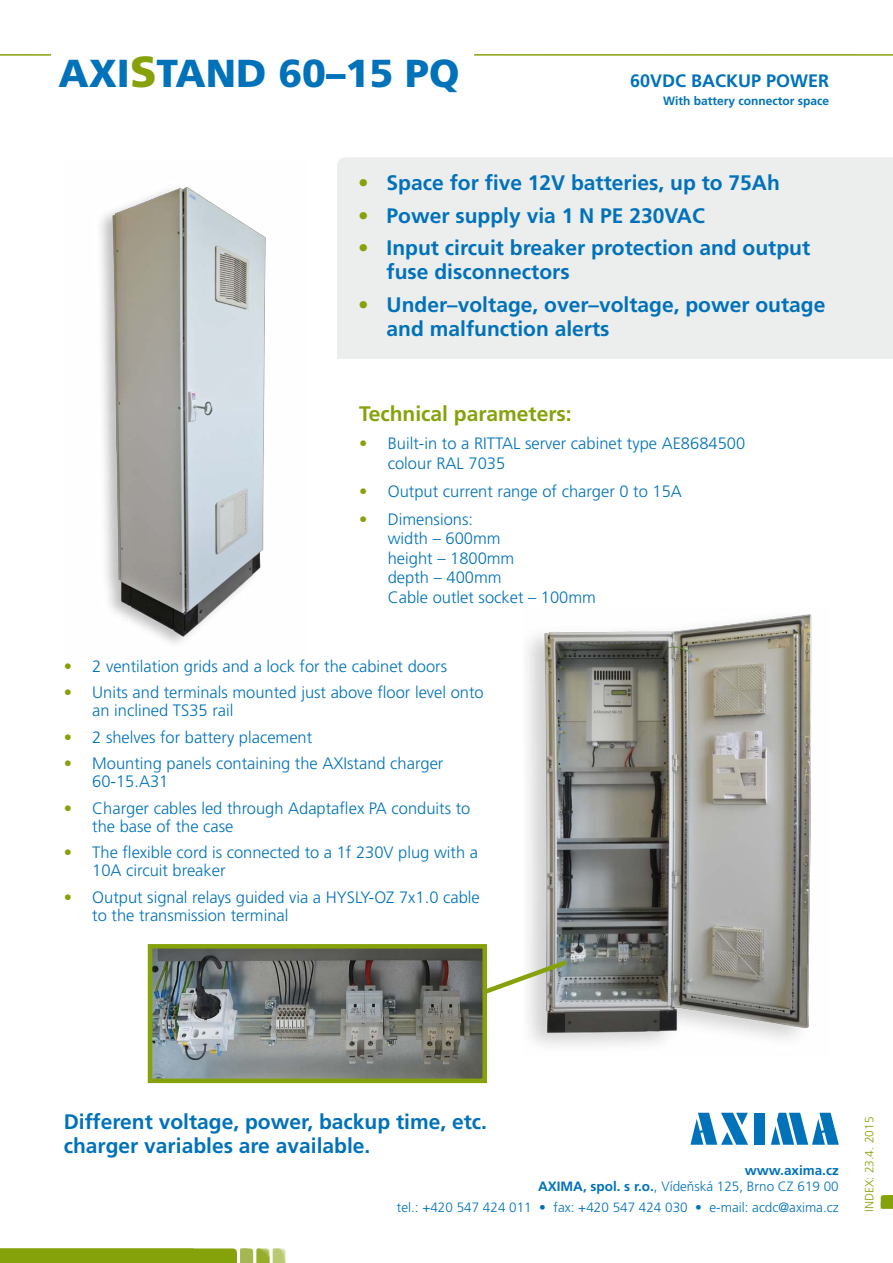
<style>
.page{position:relative;width:893px;height:1263px;background:#fff}
.page>*{position:absolute;margin:0;border:0;box-sizing:border-box;transform-origin:0 0}
.t1{font:900 39px "Frutiger CE";color:#0072ba}
.t2{font:700 21px/24px "Frutiger CE";color:#0072ba}
.t3{font:700 21px "Frutiger CE";color:#86a20b}
.t4{font:700 18px "Frutiger CE";color:#0072ba}
.t5{font:300 16.5px/19.5px "Frutiger CE";color:#0072ba}
.t6{font:300 13.5px "Frutiger CE";color:#0072ba}
.t7{font:700 13.5px/16.2px "Frutiger CE";color:#0072ba;text-align:right}
.t8{font:700 12px "Frutiger CE";color:#0072ba}
.t9{font:300 12px "Frutiger CE";color:#86a20b}
.s1{font-size:43.5px;color:#86a20b}
.s2{color:#86a20b}
.s3{font-weight:300}
</style>
<div class="page">
<div style="left:337px;top:194px;width:556px;height:165px;background:#eceded"></div>
<div style="left:337px;top:157px;width:556px;height:37px;background:#eceded"></div>
<svg style="left:690px;top:1113px;width:58px;height:32px"></svg>
<div style="left:754px;top:1113px;width:11px;height:32px;background:#0072ba"></div>
<svg style="left:771px;top:1113px;width:68px;height:32px"></svg>
<svg style="left:881px;top:1195px;width:12px;height:13px"></svg>
<svg style="left:0;top:1248px;width:286px;height:15px;background:#91aa22"></svg>
<hr style="left:0;top:54px;width:51px;height:2px;background:#86a20b">
<hr style="left:474px;top:54px;width:419px;height:2px;background:#86a20b">
<img style="left:527px;top:614px;width:285px;height:432px">
<svg style="left:487px;top:957px;width:85px;height:64px"></svg>
<img style="left:100px;top:187px;width:166px;height:457px">
<img style="left:153px;top:949px;width:329px;height:129px">
<div style="left:148px;top:944px;width:339px;height:139px;border:4px solid #86a20b"></div>
<h1 class="t1" style="left:58px;top:50px;width:402px">AXI<span class="s1">S</span>TAND 60–15 PQ</h1>
<p class="t4" style="left:630px;top:70px;width:201px">60VDC BACKUP POWER</p>
<p class="t8" style="left:663px;top:93px;width:168px">With battery connector space</p>
<p class="t2" style="left:358px;top:171px;width:423px"><span class="s2">•</span> Space for five 12V batteries, up to 75Ah</p>
<p class="t2" style="left:358px;top:203px;width:348px"><span class="s2">•</span> Power supply via 1 N PE 230VAC</p>
<p class="t2" style="left:387px;top:236px;width:425px;text-indent:-28px"><span class="s2">•</span> Input circuit breaker protection and output fuse disconnectors</p>
<p class="t2" style="left:387px;top:292px;width:440px;text-indent:-28px"><span class="s2">•</span> Under–voltage, over–voltage, power outage and malfunction alerts</p>
<p class="t3" style="left:359px;top:401px;width:214px">Technical parameters:</p>
<p class="t5" style="left:388px;top:433px;width:359px;text-indent:-28px"><span class="s2">•</span> Built-in to a RITTAL server cabinet type AE8684500 colour RAL 7035</p>
<p class="t5" style="left:359px;top:481px;width:324px"><span class="s2">•</span> Output current range of charger 0 to 15A</p>
<p class="t5" style="left:388px;top:509px;width:210px;text-indent:-28px"><span class="s2">•</span> Dimensions:<br>width – 600mm<br>height – 1800mm<br>depth – 400mm<br>Cable outlet socket – 100mm</p>
<p class="t5" style="left:64px;top:656px;width:385px"><span class="s2">•</span> 2 ventilation grids and a lock for the cabinet doors</p>
<p class="t5" style="left:92px;top:683px;width:393px;line-height:18px;text-indent:-28px"><span class="s2">•</span> Units and terminals mounted just above floor level onto an inclined TS35 rail</p>
<p class="t5" style="left:64px;top:727px;width:250px"><span class="s2">•</span> 2 shelves for battery placement</p>
<p class="t5" style="left:92px;top:754px;width:353px;line-height:18px;text-indent:-28px"><span class="s2">•</span> Mounting panels containing the AXIstand charger<br>60-15.A31</p>
<p class="t5" style="left:92px;top:799px;width:380px;line-height:18px;text-indent:-28px"><span class="s2">•</span> Charger cables led through Adaptaflex PA conduits to the base of the case</p>
<p class="t5" style="left:92px;top:843px;width:387px;line-height:18px;text-indent:-28px"><span class="s2">•</span> The flexible cord is connected to a 1f 230V plug with a<br>10A circuit breaker</p>
<p class="t5" style="left:92px;top:888px;width:389px;line-height:18px;text-indent:-28px"><span class="s2">•</span> Output signal relays guided via a HYSLY-OZ 7x1.0 cable to the transmission terminal</p>
<p class="t2" style="left:64px;top:1109px;width:425px">Different voltage, power, backup time, etc. charger variables are available.</p>
<p class="t7" style="left:538px;top:1162px;width:302px">www.axima.cz<br>AXIMA, spol. s r.o.<span class="s3">, Vídeňská 125, Brno CZ 619 00</span></p>
<p class="t6" style="left:397px;top:1199px;width:443px">tel.: +420 547 424 011 • fax: +420 547 424 030 • e-mail: acdc@axima.cz</p>
<p class="t9" style="left:862px;top:1212px;width:97px;rotate:-90deg">INDEX: 23.4. 2015</p>
</div>
